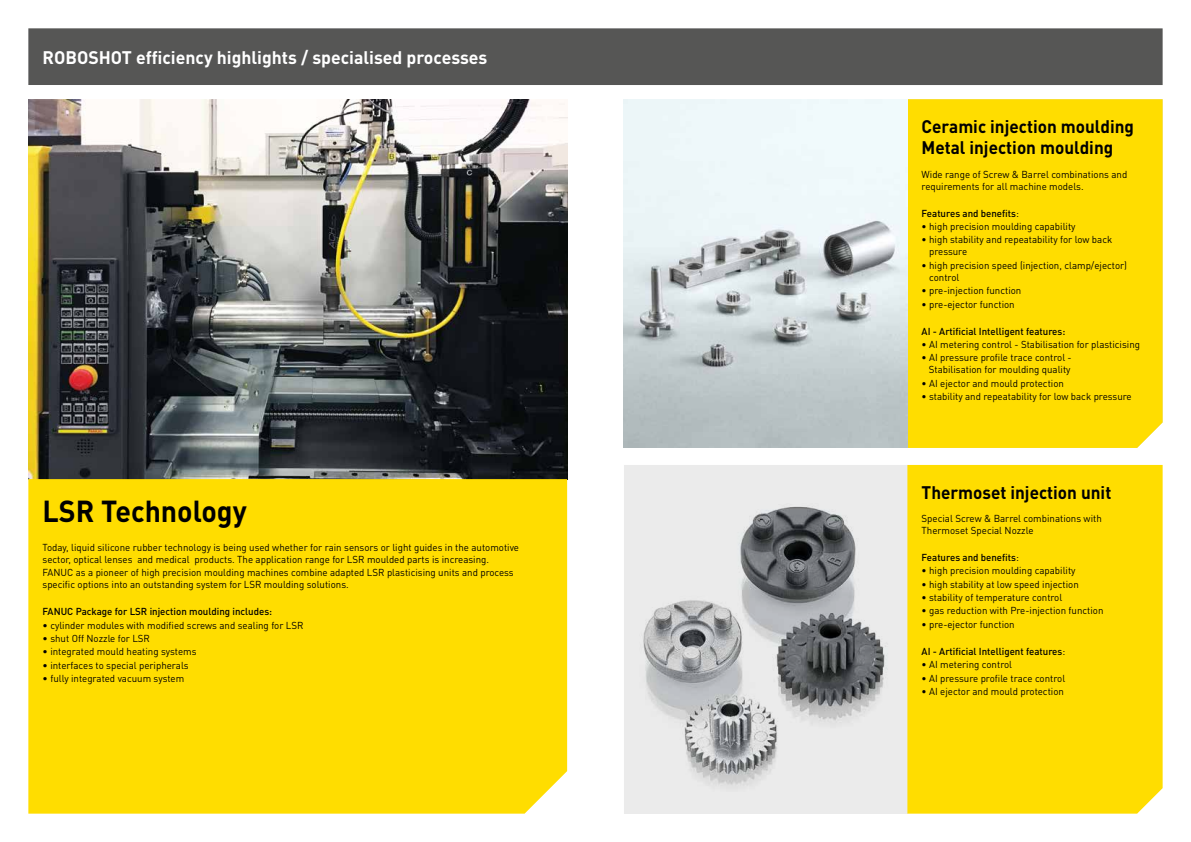
<style>
.page{position:relative;width:1191px;height:842px;background:#fff}
.page>*{position:absolute;margin:0;border:0;box-sizing:border-box;transform-origin:0 0}
.t1{font:700 30px "DIN Pro";color:#000;scale:.95 1}
.t2{font:700 18px/21.6px "DIN Pro";color:#000;scale:.95 1}
.t3{font:700 18px "DIN Pro";color:#fff}
.t4{font:10px/12px "DIN Pro";color:#000}
.t5{font:500 10px "DIN Pro";color:#000}
.s1{font-weight:400}
</style>
<div class="page">
<div style="left:907px;top:465px;width:255px;height:349px;background:#fd0"></div>
<img style="left:28px;top:99px;width:539px;height:380px">
<div style="left:907px;top:99px;width:255px;height:349px;background:#fd0"></div>
<img style="left:624px;top:99px;width:283px;height:349px">
<img style="left:624px;top:465px;width:283px;height:349px">
<div style="left:28px;top:479px;width:539px;height:335px;background:#fd0"></div>
<div style="left:28px;top:28px;width:1134px;height:57px;background:#565655"></div>
<h2 class="t3" style="left:43px;top:45px;width:446px">ROBOSHOT efficiency highlights / specialised processes</h2>
<h1 class="t1" style="left:43px;top:491px;width:217px">LSR Technology</h1>
<p class="t4" style="left:43px;top:541px;width:478px">Today, liquid silicone rubber technology is being used whether for rain sensors or light guides in the automotive sector, optical lenses and medical products. The application range for LSR moulded parts is increasing.</p>
<p class="t4" style="left:43px;top:566px;width:473px">FANUC as a pioneer of high precision moulding machines combine adapted LSR plasticising units and process specific options into an outstanding system for LSR moulding solutions.</p>
<p class="t5" style="left:43px;top:605px;width:231px">FANUC Package for LSR injection moulding includes:</p>
<p class="t4" style="left:43px;top:619px;width:262px">• cylinder modules with modified screws and sealing for LSR</p>
<p class="t4" style="left:43px;top:632px;width:109px">• shut Off Nozzle for LSR</p>
<p class="t4" style="left:43px;top:646px;width:156px">• integrated mould heating systems</p>
<p class="t4" style="left:43px;top:659px;width:148px">• interfaces to special peripherals</p>
<p class="t4" style="left:43px;top:672px;width:143px">• fully integrated vacuum system</p>
<h2 class="t2" style="left:921px;top:115px;width:225px">Ceramic injection moulding<br>Metal injection moulding</h2>
<p class="t4" style="left:921px;top:168px;width:207px">Wide range of Screw &amp; Barrel combinations and requirements for all machine models.</p>
<p class="t5" style="left:921px;top:206px;width:99px">Features and benefits<span class="s1">:</span></p>
<p class="t4" style="left:921px;top:220px;width:155px">• high precision moulding capability</p>
<p class="t4" style="left:929px;top:234px;width:185px;text-indent:-8px">• high stability and repeatability for low back pressure</p>
<p class="t4" style="left:929px;top:259px;width:199px;text-indent:-8px">• high precision speed (injection, clamp/ejector) control</p>
<p class="t4" style="left:921px;top:284px;width:101px">• pre-injection function</p>
<p class="t4" style="left:921px;top:298px;width:95px">• pre-ejector function</p>
<p class="t5" style="left:921px;top:324px;width:145px">AI - Artificial Intelligent features:</p>
<p class="t4" style="left:921px;top:338px;width:220px">• AI metering control - Stabilisation for plasticising</p>
<p class="t4" style="left:921px;top:352px;width:152px;text-align:right">• AI pressure profile trace control -<br>Stabilisation for moulding quality</p>
<p class="t4" style="left:921px;top:377px;width:144px">• AI ejector and mould protection</p>
<p class="t4" style="left:921px;top:390px;width:212px">• stability and repeatability for low back pressure</p>
<h2 class="t2" style="left:921px;top:481px;width:201px">Thermoset injection unit</h2>
<p class="t4" style="left:921px;top:512px;width:182px">Special Screw &amp; Barrel combinations with<br>Thermoset Special Nozzle</p>
<p class="t5" style="left:921px;top:551px;width:99px">Features and benefits<span class="s1">:</span></p>
<p class="t4" style="left:921px;top:564px;width:155px">• high precision moulding capability</p>
<p class="t4" style="left:921px;top:578px;width:159px">• high stability at low speed injection</p>
<p class="t4" style="left:921px;top:591px;width:142px">• stability of temperature control</p>
<p class="t4" style="left:921px;top:605px;width:183px">• gas reduction with Pre-injection function</p>
<p class="t4" style="left:921px;top:618px;width:95px">• pre-ejector function</p>
<p class="t5" style="left:921px;top:644px;width:145px">AI - Artificial Intelligent features<span class="s1">:</span></p>
<p class="t4" style="left:921px;top:658px;width:92px">• AI metering control</p>
<p class="t4" style="left:921px;top:672px;width:145px">• AI pressure profile trace control</p>
<p class="t4" style="left:921px;top:685px;width:144px">• AI ejector and mould protection</p>
</div>
